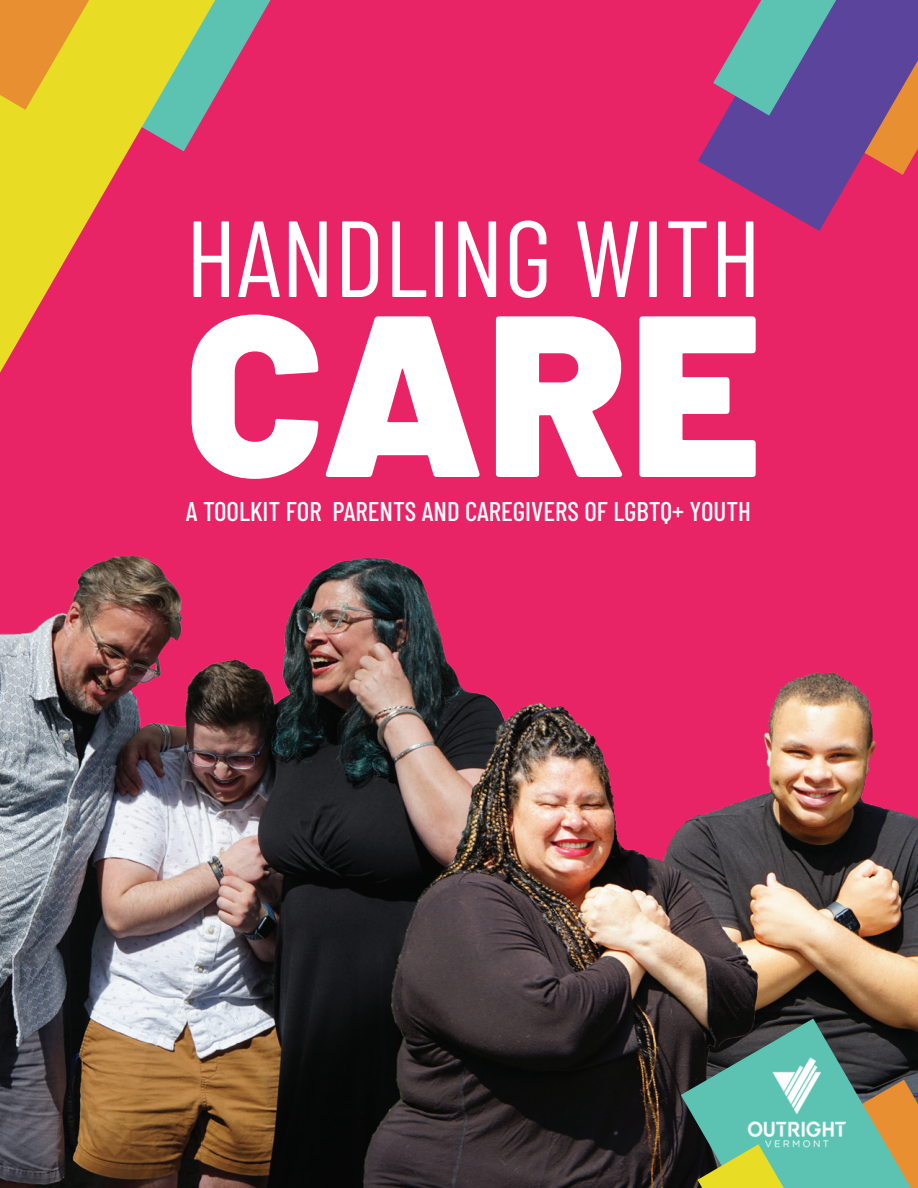
<style>
.page{position:relative;width:918px;height:1188px;background:#e82466}
.page>*{position:absolute;margin:0;border:0;box-sizing:border-box;transform-origin:0 0}
.t1{font:900 229.5px "Barlow";color:#fff}
.t2{font:108px "Barlow Condensed";color:#fff}
.t3{font:500 27px "Barlow Condensed";color:#fff}
</style>
<div class="page">
<img style="left:0;top:555px;width:481px;height:633px">
<img style="left:765px;top:672px;width:153px;height:347px">
<img style="left:281px;top:694px;width:484px;height:494px">
<svg style="left:215px;top:0;width:55px;height:97px"></svg>
<svg style="left:0;top:0;width:215px;height:373px"></svg>
<svg style="left:681px;top:1019px;width:237px;height:169px;background:#5e7d60"></svg>
<svg style="left:698px;top:135px;width:154px;height:96px"></svg>
<svg style="left:713px;top:0;width:205px;height:175px;background:#746192"></svg>
<img style="left:747px;top:1058px;width:98px;height:89px">
<svg style="left:0;top:0;width:89px;height:110px;background:#e8ac2c"></svg>
<h2 class="t2" style="left:186px;top:181px;width:577px">HANDLING WITH</h2>
<h1 class="t1" style="left:185px;top:222px;width:578px">CARE</h1>
<p class="t3" style="left:186px;top:492px;width:567px">A TOOLKIT FOR PARENTS AND CAREGIVERS OF LGBTQ+ YOUTH</p>
</div>
